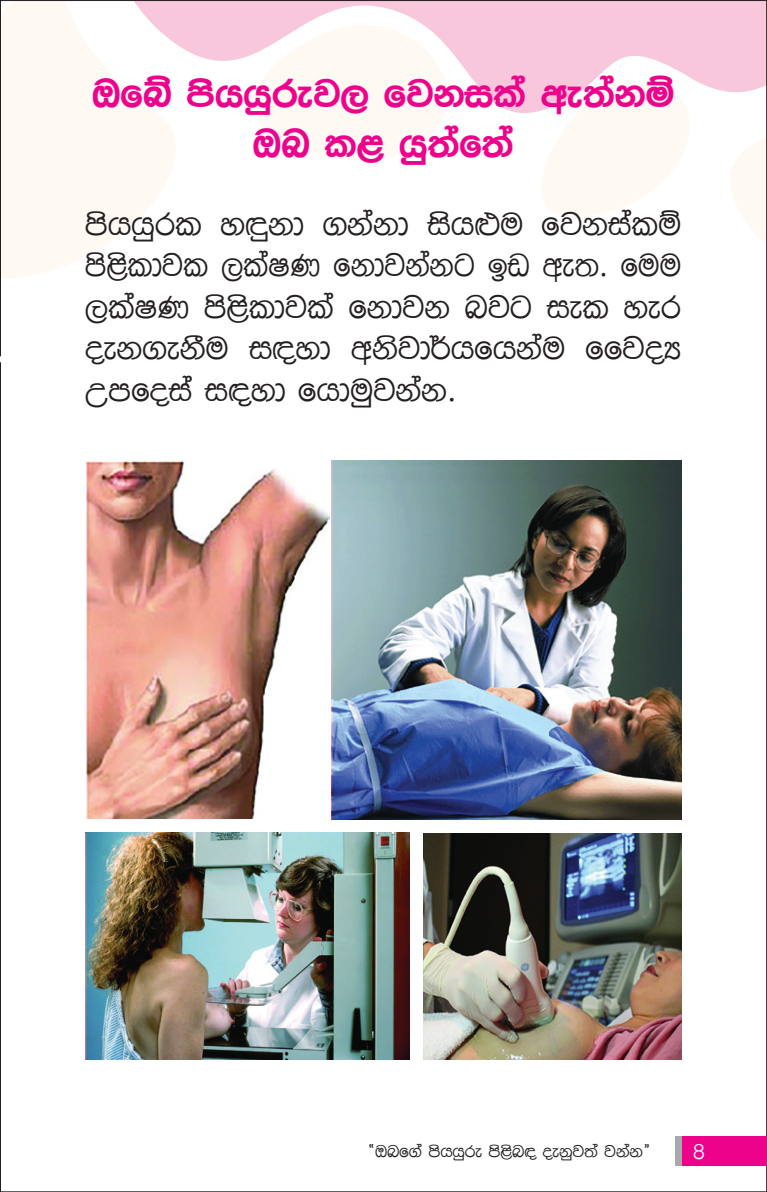
<style>
.page{position:relative;width:767px;height:1192px;background:#fff}
.page>*{position:absolute;margin:0;border:0;box-sizing:border-box;transform-origin:0 0}
.t1{font:42px/50.4px "FM Ganganeex";color:#ed028c;text-align:center}
.t2{font:34.5px/41.4px "FM Malithix";color:#231f20;text-align:justify}
.t3{font:24px "FM Malithix";color:#fff}
.t4{font:18px "FM Malithix";color:#231f20}
</style>
<div class="page">
<svg style="left:269px;top:132px;width:164px;height:28px"></svg>
<svg style="left:542px;top:132px;width:147px;height:62px"></svg>
<svg style="left:143px;top:132px;width:33px;height:81px;fill:#fef9f3"></svg>
<svg style="left:731px;top:139px;width:33px;height:55px"></svg>
<svg style="left:143px;top:2px;width:621px;height:130px"></svg>
<svg style="left:542px;top:194px;width:222px;height:48px"></svg>
<svg style="left:0;top:0;width:143px;height:1191px"></svg>
<img style="left:85px;top:460px;width:244px;height:358px">
<img style="left:332px;top:460px;width:349px;height:359px">
<img style="left:85px;top:832px;width:324px;height:227px">
<img style="left:423px;top:833px;width:258px;height:226px">
<div style="left:681px;top:1135px;width:85px;height:30px;background:#ed028c"></div>
<div style="left:674px;top:1135px;width:7px;height:30px;background:#a8a9ad"></div>
<p class="t1" style="left:92px;top:69px;width:583px">Tfí mshhqrej, fjkila we;akï<br>Tn l&lt; hq;af;a</p>
<p class="t2" style="left:85px;top:203px;width:597px">mshhqrl y`ÿkd .kakd ish¿u fjkialï ms&lt;sldjl ,laIK fkdjkakg bv we;' fuu ,laIK ms&lt;sldjla fkdjk njg iel yer oek.ekSu i`oyd wksjd¾hfhkau ffjoH Wmfoia i|yd fhduqjkak'</p>
<p class="t4" style="left:368px;top:1141px;width:282px">—Tnf.a mshhqre ms&lt;sn| oekqj;a jkak˜</p>
<p class="t3" style="left:692px;top:1138px;width:14px">8</p>
</div>
